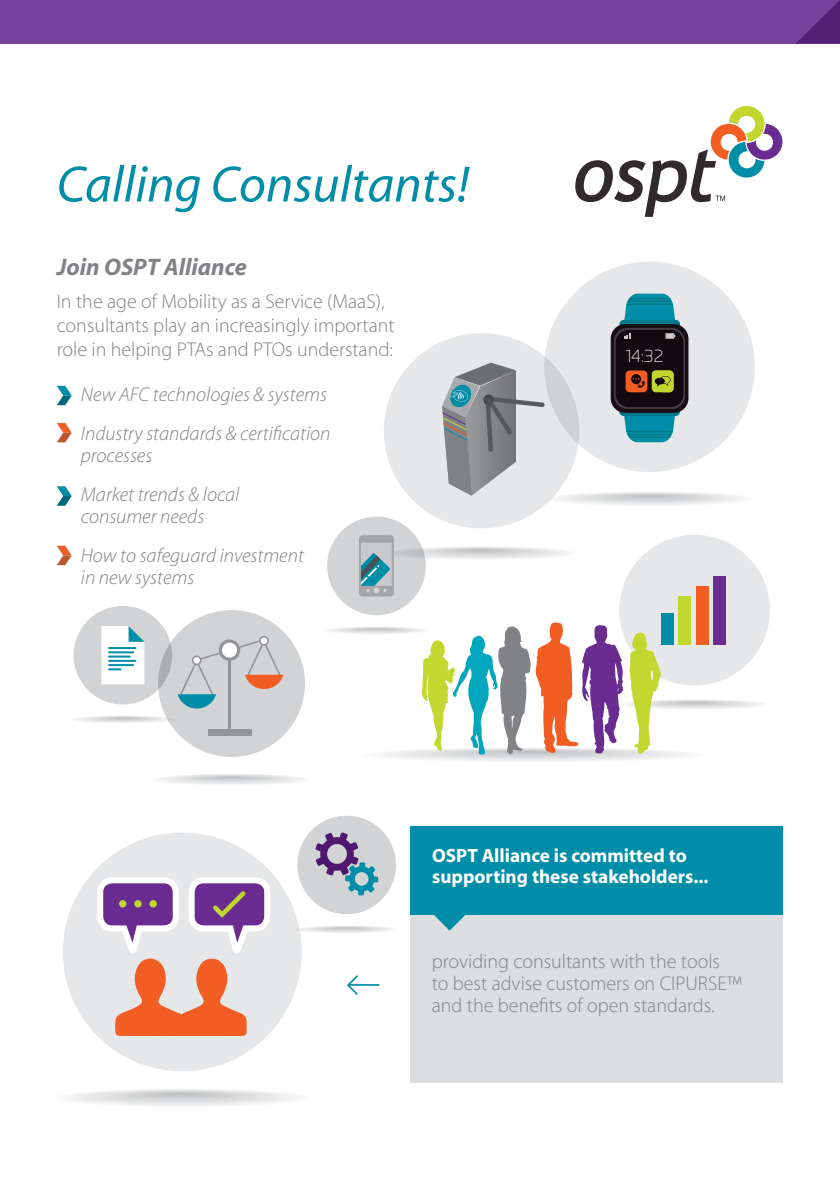
<style>
.page{position:relative;width:840px;height:1191px;background:#fff}
.page>*{position:absolute;margin:0;border:0;box-sizing:border-box;transform-origin:0 0}
.t1{font:italic 51.4px "Myriad";color:#008da8}
.t2{font:24px "Myriad Bold Norm It";color:#808285}
.t3{font:20px/24px "Myriad Light Norm";color:#808285}
.t4{font:20px/39px "Myriad Light Norm It";color:#808285}
.t5{font:19.2px/21.4px "Myriad Bold Norm";color:#fff}
.t6{font:200 16.6px "Esphimere";color:#fff}
</style>
<div class="page">
<div style="left:63px;top:832px;width:238px;height:239px;background:#e6e7e8;border-radius:50%"></div>
<div style="left:410px;top:825px;width:372px;height:257px;background:#dcddde"></div>
<svg style="left:575px;top:105px;width:208px;height:112px"></svg>
<div style="left:0;top:0;width:839px;height:44px;background:#79419c"></div>
<svg style="left:796px;top:1px;width:43px;height:43px"></svg>
<hr style="left:348px;top:984px;width:31px;height:1px;background:#008da8">
<svg style="left:347px;top:975px;width:13px;height:20px"></svg>
<div style="left:410px;top:825px;width:372px;height:89px;background:#008da8"></div>
<svg style="left:432px;top:914px;width:35px;height:16px"></svg>
<svg style="left:57px;top:386px;width:15px;height:19px"></svg>
<svg style="left:57px;top:486px;width:15px;height:20px"></svg>
<svg style="left:57px;top:423px;width:15px;height:19px"></svg>
<svg style="left:57px;top:546px;width:15px;height:19px"></svg>
<div style="left:383px;top:333px;width:196px;height:195px;background:#e6e7e8;border-radius:50%"></div>
<svg style="left:442px;top:362px;width:102px;height:133px"></svg>
<img style="left:419px;top:542px;width:149px;height:21px">
<div style="left:327px;top:516px;width:98px;height:99px;background:#d1d3d4;border-radius:50%"></div>
<svg style="left:359px;top:535px;width:34px;height:61px"></svg>
<div style="left:544px;top:261px;width:210px;height:211px;background:#e6e7e8;border-radius:50%"></div>
<svg style="left:619px;top:320px;width:60px;height:9px"></svg>
<svg style="left:623px;top:294px;width:52px;height:30px"></svg>
<div style="left:619px;top:407px;width:60px;height:9px;background:#007a8a;border-radius:4px"></div>
<svg style="left:624px;top:416px;width:51px;height:26px"></svg>
<div style="left:610px;top:324px;width:78px;height:89px;background:#180e13;border-radius:15px"></div>
<svg style="left:613px;top:328px;width:71px;height:81px"></svg>
<div style="left:615px;top:330px;width:68px;height:77px;background:#13090e;border-radius:13px"></div>
<div style="left:625px;top:370px;width:22px;height:22px;background:#f15d22;border-radius:4px"></div>
<svg style="left:631px;top:374px;width:14px;height:14px"></svg>
<svg style="left:665px;top:333px;width:9px;height:6px"></svg>
<svg style="left:624px;top:333px;width:7px;height:6px"></svg>
<svg style="left:651px;top:370px;width:22px;height:22px"></svg>
<div style="left:619px;top:535px;width:150px;height:150px;background:#e6e7e8;border-radius:50%"></div>
<svg style="left:421px;top:622px;width:239px;height:134px"></svg>
<div style="left:661px;top:613px;width:12px;height:31px;background:#008da8"></div>
<div style="left:678px;top:596px;width:12px;height:48px;background:#c1d831"></div>
<div style="left:695px;top:586px;width:12px;height:58px;background:#f15d22"></div>
<div style="left:712px;top:576px;width:12px;height:68px;background:#6a2c91"></div>
<div style="left:158px;top:610px;width:147px;height:147px;background:#d1d3d4;border-radius:50%"></div>
<hr style="left:228px;top:647px;width:3px;height:89px;background:#939598">
<div style="left:208px;top:729px;width:43px;height:7px;background:#939598"></div>
<svg style="left:177px;top:638px;width:106px;height:70px"></svg>
<div style="left:260px;top:637px;width:8px;height:8px;background:#fff;border-radius:50%"></div>
<div style="left:259px;top:636px;width:10px;height:9px;border:2px solid #939598;border-radius:50%"></div>
<div style="left:297px;top:815px;width:99px;height:99px;background:#d1d3d4;border-radius:50%"></div>
<svg style="left:94px;top:877px;width:179px;height:159px"></svg>
<div style="left:119px;top:900px;width:7px;height:7px;background:#c1d72f;border-radius:50%"></div>
<div style="left:134px;top:900px;width:8px;height:7px;background:#c1d72f;border-radius:50%"></div>
<div style="left:149px;top:900px;width:8px;height:7px;background:#c1d72f;border-radius:50%"></div>
<img style="left:74px;top:715px;width:97px;height:10px">
<div style="left:73px;top:606px;width:99px;height:98px;background:#d1d3d4;border-radius:50%"></div>
<svg style="left:101px;top:626px;width:43px;height:58px"></svg>
<svg style="left:315px;top:832px;width:63px;height:63px"></svg>
<h1 class="t1" style="left:57px;top:159px;width:413px">Calling Consultants!</h1>
<p class="t2" style="left:57px;top:255px;width:191px">Join OSPT Alliance</p>
<p class="t3" style="left:57px;top:291px;width:339px">In the age of Mobility as a Service (MaaS), consultants play an increasingly important role in helping PTAs and PTOs understand:</p>
<p class="t4" style="left:81px;top:375px;width:251px">New AFC technologies &amp; systems<br>Industry standards &amp; certification</p>
<p class="t4" style="left:81px;top:436px;width:160px">processes<br>Market trends &amp; local</p>
<p class="t4" style="left:81px;top:497px;width:224px">consumer needs<br>How to safeguard investment</p>
<p class="t4" style="left:81px;top:558px;width:115px">in new systems</p>
<p class="t6" style="left:625px;top:346px;width:39px">14:32</p>
<p class="t5" style="left:432px;top:845px;width:278px">OSPT Alliance is committed to supporting these stakeholders...</p>
<p class="t3" style="left:431px;top:951px;width:311px;line-height:22px">providing consultants with the tools<br>to best advise customers on CIPURSE™ and the benefits of open standards.</p>
</div>
